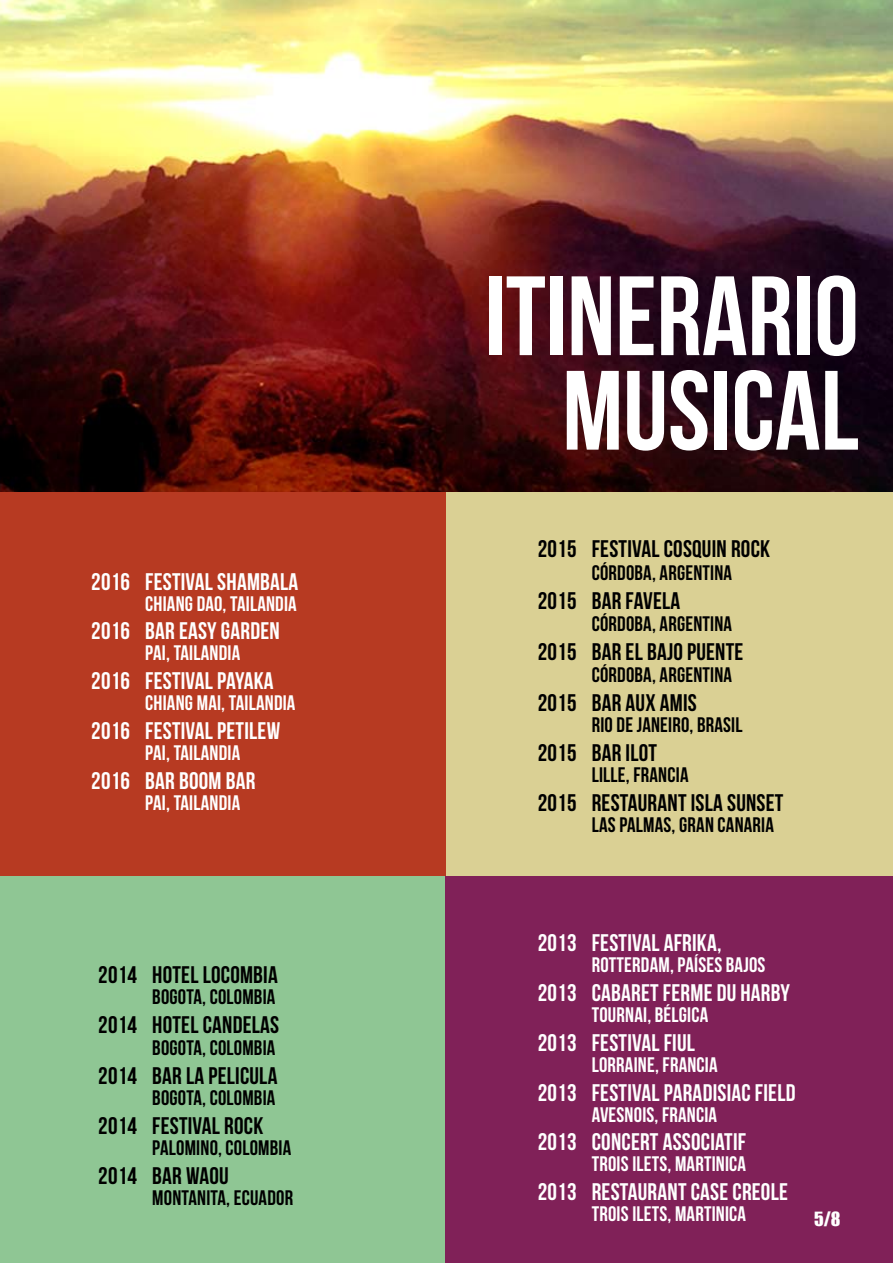
<style>
.page{position:relative;width:893px;height:1263px;background:#fff}
.page>*{position:absolute;margin:0;border:0;box-sizing:border-box;transform-origin:0 0}
.t1{font:112.5px "Bebas Neue";color:#fff}
.t2{font:24px "Bebas Neue";letter-spacing:.01em;color:#fff}
.t3{font:24px "Bebas Neue";letter-spacing:.01em;color:#000}
.t4{font:21px "Bebas Neue";letter-spacing:.01em;color:#fff}
.t5{font:21px "Bebas Neue";letter-spacing:.01em;color:#000}
.t6{font:18px "Impact";color:#fff}
</style>
<div class="page">
<div style="left:0;top:475px;width:446px;height:403px;background:#b73a22"></div>
<div style="left:0;top:876px;width:446px;height:387px;background:#8fc694"></div>
<div style="left:446px;top:476px;width:447px;height:402px;background:#dad094"></div>
<div style="left:446px;top:876px;width:447px;height:387px;background:#802158"></div>
<img style="left:0;top:0;width:893px;height:492px">
<p class="t2" style="left:91px;top:568px;width:209px">2016 FESTIVAL SHAMBALA</p>
<p class="t4" style="left:145px;top:592px;width:153px">CHIANG DAO, TAILANDIA</p>
<p class="t2" style="left:91px;top:618px;width:190px">2016 BAR EASY GARDEN</p>
<p class="t4" style="left:145px;top:642px;width:97px">PAI, TAILANDIA</p>
<p class="t2" style="left:91px;top:668px;width:184px">2016 FESTIVAL PAYAKA</p>
<p class="t4" style="left:145px;top:691px;width:152px">CHIANG MAI, TAILANDIA</p>
<p class="t2" style="left:91px;top:718px;width:190px">2016 FESTIVAL PETILEW</p>
<p class="t4" style="left:145px;top:741px;width:97px">PAI, TAILANDIA</p>
<p class="t2" style="left:91px;top:767px;width:166px">2016 BAR BOOM BAR</p>
<p class="t4" style="left:145px;top:791px;width:97px">PAI, TAILANDIA</p>
<p class="t3" style="left:98px;top:961px;width:181px">2014 HOTEL LOCOMBIA</p>
<p class="t5" style="left:152px;top:985px;width:125px">BOGOTA, COLOMBIA</p>
<p class="t3" style="left:98px;top:1011px;width:182px">2014 HOTEL CANDELAS</p>
<p class="t5" style="left:152px;top:1036px;width:125px">BOGOTA, COLOMBIA</p>
<p class="t3" style="left:98px;top:1062px;width:181px">2014 BAR LA PELICULA</p>
<p class="t5" style="left:152px;top:1086px;width:125px">BOGOTA, COLOMBIA</p>
<p class="t3" style="left:98px;top:1112px;width:167px">2014 FESTIVAL ROCK</p>
<p class="t5" style="left:152px;top:1136px;width:141px">PALOMINO, COLOMBIA</p>
<p class="t3" style="left:98px;top:1162px;width:132px">2014 BAR WAOU</p>
<p class="t5" style="left:152px;top:1186px;width:142px">MONTANITA, ECUADOR</p>
<h1 class="t1" style="left:484px;top:255px;width:61px">ITINER</h1>
<h1 class="t1" style="left:702px;top:255px;width:158px">ARIO</h1>
<h1 class="t1" style="left:562px;top:349px;width:43px">MUSIC</h1>
<h1 class="t1" style="left:775px;top:349px;width:80px">AL</h1>
<p class="t3" style="left:538px;top:536px;width:234px">2015 FESTIVAL COSQUIN ROCK</p>
<p class="t5" style="left:592px;top:561px;width:142px">CÓRDOBA, ARGENTINA</p>
<p class="t3" style="left:538px;top:587px;width:144px">2015 BAR FAVELA</p>
<p class="t5" style="left:592px;top:612px;width:142px">CÓRDOBA, ARGENTINA</p>
<p class="t3" style="left:538px;top:638px;width:207px">2015 BAR EL BAJO PUENTE</p>
<p class="t5" style="left:592px;top:663px;width:142px">CÓRDOBA, ARGENTINA</p>
<p class="t3" style="left:538px;top:690px;width:161px">2015 BAR AUX AMIS</p>
<p class="t5" style="left:592px;top:713px;width:152px">RIO DE JANEIRO, BRASIL</p>
<p class="t3" style="left:538px;top:739px;width:121px">2015 BAR ILOT</p>
<p class="t5" style="left:592px;top:763px;width:98px">LILLE, FRANCIA</p>
<p class="t3" style="left:538px;top:789px;width:247px">2015 RESTAURANT ISLA SUNSET</p>
<p class="t5" style="left:592px;top:813px;width:184px">LAS PALMAS, GRAN CANARIA</p>
<p class="t2" style="left:538px;top:930px;width:185px">2013 FESTIVAL AFRIKA,</p>
<p class="t4" style="left:592px;top:953px;width:175px">ROTTERDAM, PAÍSES BAJOS</p>
<p class="t2" style="left:538px;top:979px;width:254px">2013 CABARET FERME DU HARBY</p>
<p class="t4" style="left:592px;top:1003px;width:118px">TOURNAI, BÉLGICA</p>
<p class="t2" style="left:538px;top:1029px;width:159px">2013 FESTIVAL FIUL</p>
<p class="t4" style="left:592px;top:1053px;width:127px">LORRAINE, FRANCIA</p>
<p class="t2" style="left:538px;top:1079px;width:259px">2013 FESTIVAL PARADISIAC FIELD</p>
<p class="t4" style="left:538px;top:1103px;width:33px">A</p>
<p class="t4" style="left:600px;top:1103px;width:119px">VESNOIS, FRANCIA</p>
<p class="t2" style="left:538px;top:1129px;width:210px">2013 CONCERT ASSOCIATIF</p>
<p class="t4" style="left:592px;top:1152px;width:156px">TROIS ILETS, MARTINICA</p>
<p class="t2" style="left:538px;top:1179px;width:252px">2013 RESTAURANT CASE CREOLE</p>
<p class="t4" style="left:592px;top:1202px;width:156px">TROIS ILETS, MARTINICA</p>
<p class="t6" style="left:814px;top:1205px;width:28px">5/8</p>
</div>
